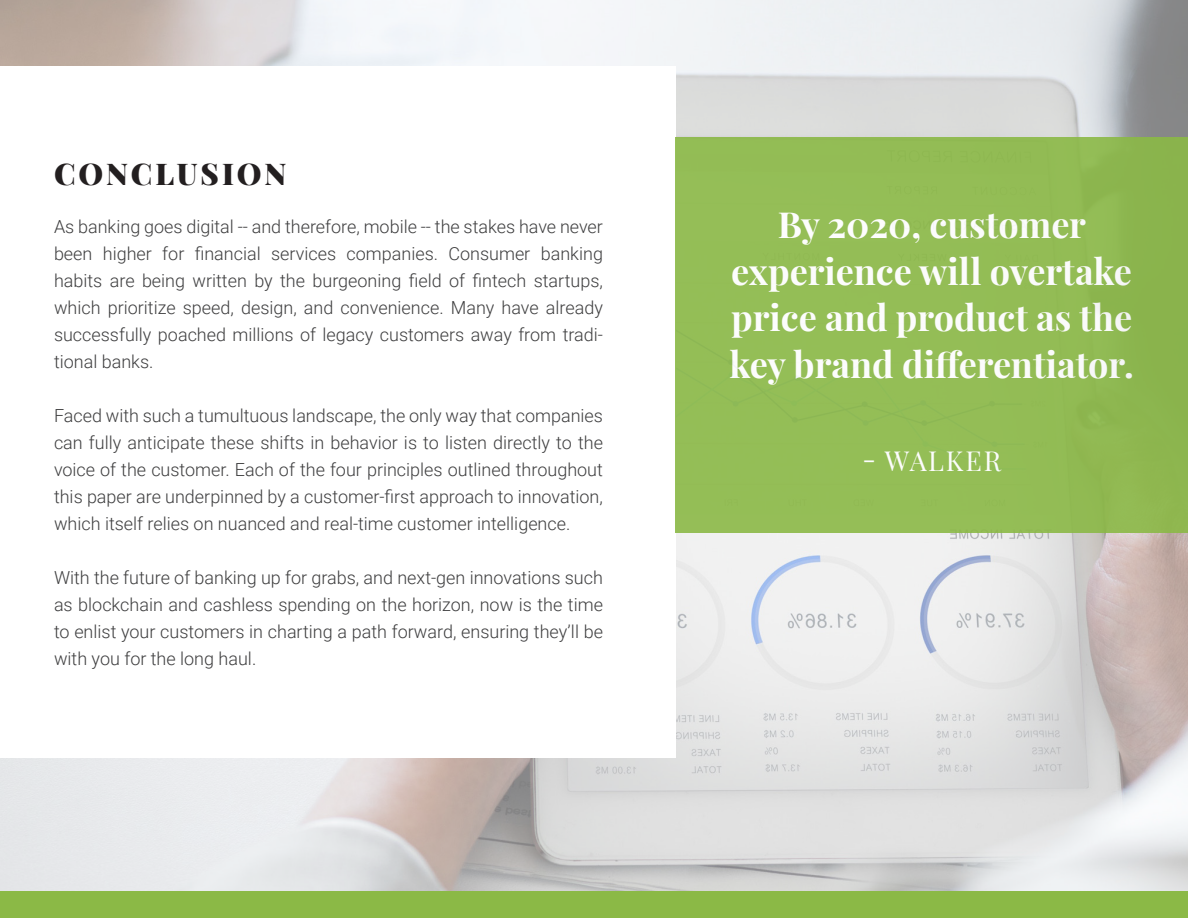
<style>
.page{position:relative;width:1188px;height:918px;background:#fff}
.page>*{position:absolute;margin:0;border:0;box-sizing:border-box;transform-origin:0 0}
.t1{font:700 36px/46.5px "Playfair Display";color:#fff;text-align:center}
.Page_Title{font:900 30px "Playfair Display";letter-spacing:.095em;color:#231f20}
.t2{font:27px "Playfair Display";letter-spacing:.07em;color:#fff}
.t3{font:300 18px/27px "Roboto";color:#3e3e3f;text-align:justify}
</style>
<div class="page">
<img style="left:0;top:0;width:1188px;height:891px">
<div style="left:0;top:66px;width:675px;height:691px;background:#fff"></div>
<div style="left:675px;top:137px;width:513px;height:396px;background:#94bd56"></div>
<div style="left:0;top:891px;width:1188px;height:27px;background:#8bb946"></div>
<p class="Page_Title" style="left:54px;top:150px;width:234px">CONCLUSION</p>
<p class="t3" style="left:54px;top:213px;width:551px">As banking goes digital -- and therefore, mobile -- the stakes have never been higher for financial services companies. Consumer banking habits are being written by the burgeoning field of fintech startups, which prioritize speed, design, and convenience. Many have already successfully poached millions of legacy customers away from tradi&shy;tional banks.</p>
<p class="t3" style="left:54px;top:402px;width:550px">Faced with such a tumultuous landscape, the only way that companies can fully anticipate these shifts in behavior is to listen directly to the voice of the customer. Each of the four principles outlined throughout this paper are underpinned by a customer-first approach to innovation, which itself relies on nuanced and real-time customer intelligence.</p>
<p class="t3" style="left:54px;top:564px;width:550px">With the future of banking up for grabs, and next-gen innovations such as blockchain and cashless spending on the horizon, now is the time to enlist your customers in charting a path forward, ensuring they’ll be with you for the long haul.</p>
<h1 class="t1" style="left:730px;top:198px;width:406px">By 2020, customer experience will overtake price and product as the key brand differentiator.</h1>
<h3 class="t2" style="left:862px;top:439px;width:140px">- WALKER</h3>
</div>
